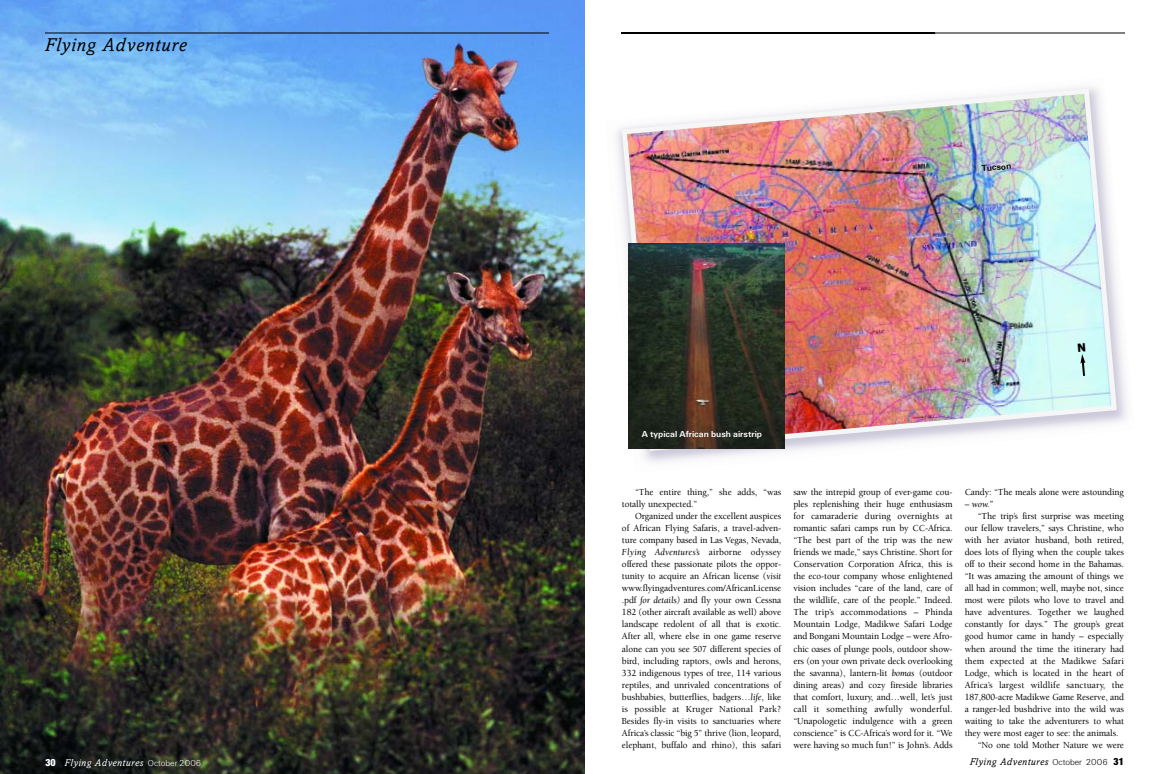
<style>
.page{position:relative;width:1152px;height:774px;background:#fff}
.page>*{position:absolute;margin:0;border:0;box-sizing:border-box;transform-origin:0 0}
.t1{font:italic 19px "Amasis";letter-spacing:.045em;color:#000}
.t2{font:italic 10px "Amasis";letter-spacing:.045em;color:#fff}
.t3{font:italic 10px "Amasis";letter-spacing:.045em;color:#000}
.t4{font:500 9.5px/12.1px "Berkeley";letter-spacing:-.01em;color:#000;text-align:justify}
.t5{font:500 9.5px "Berkeley";letter-spacing:.01em;color:#000}
.t6{font:italic 9.5px "Berkeley";color:#000}
.t7{font:9px "U65";color:#fff}
.t8{font:9px "U65";color:#000}
.s1{font-weight:400;font-style:italic}
.s2{font-weight:500;font-style:normal}
.s3{font-family:"Helvetica Neue";font-weight:900;font-style:normal;font-stretch:condensed}
.s4{font-family:"U45";font-style:normal;font-size:9px}
</style>
<div class="page">
<img style="left:0;top:0;width:585px;height:774px">
<hr style="left:45px;top:33px;width:504px;height:1px;background:#000">
<hr style="left:621px;top:33px;width:504px;height:1px;background:#000">
<img style="left:619px;top:86px;width:501px;height:368px">
<img style="left:628px;top:244px;width:156px;height:205px">
<svg style="left:1078px;top:343px;width:8px;height:35px"></svg>
<h1 class="t1" style="left:45px;top:37px;width:143px">Flying Adventure</h1>
<p class="t8" style="left:982px;top:165px;width:31px;rotate:-5deg">Tucson</p>
<p class="t7" style="left:642px;top:431px;width:122px">A typical African bush airstrip</p>
<p class="t4" style="left:622px;top:486px;width:161px;text-indent:13px">“The entire thing,” she adds, “was totally unexpected.”</p>
<p class="t4" style="left:622px;top:511px;width:161px;text-indent:13px">Organized under the excellent auspices of African Flying Safaris, a travel-adven&shy;ture company based in Las Vegas, Nevada, <span class="s1">Flying Adventures’s</span> airborne odyssey offered these passionate pilots the oppor&shy;tunity to acquire an African license (<span class="s1">visit </span>www.flyingadventures.com/AfricanLicense .pdf <span class="s1">for details)</span> and fly your own Cessna 182 (other aircraft available as well) above landscape redolent of all that is exotic.<br>After all, where else in one game reserve alone can you see 507 different species of bird, including raptors, owls and herons, 332 indigenous types of tree, 114 various reptiles, and unrivaled concentrations of bushbabies, butterflies, badgers…<span class="s1">life</span>, like is possible at Kruger National Park?<br>Besides fly-in visits to sanctuaries where Africa’s classic “big 5” thrive (lion, leopard, elephant, buffalo and rhino), this safari</p>
<p class="t4" style="left:793px;top:486px;width:161px">saw the intrepid group of ever-game cou&shy;ples replenishing their huge enthusiasm for camaraderie during overnights at romantic safari camps run by CC-Africa. “The best part of the trip was the new friends we made,” says Christine. Short for Conservation Corporation Africa, this is the eco-tour company whose enlightened vision includes “care of the land, care of the wildlife, care of the people.” Indeed.<br>The trip’s accommodations – Phinda Mountain Lodge, Madikwe Safari Lodge and Bongani Mountain Lodge – were Afro&shy;chic oases of plunge pools, outdoor show&shy;ers (on your own private deck overlooking the savanna), lantern-lit <span class="s1">bomas</span> (outdoor dining areas) and cozy fireside libraries that comfort, luxury, and…well, let’s just call it something awfully wonderful. “Unapologetic indulgence with a green conscience” is CC-Africa’s word for it. “We were having so much fun!” is John’s. Adds</p>
<p class="t4" style="left:965px;top:486px;width:161px">Candy: “The meals alone were astounding</p>
<p class="t6" style="left:965px;top:500px;width:30px"><span class="s2">–</span> wow.”</p>
<p class="t4" style="left:978px;top:511px;width:148px">“The trip’s first surprise was meeting</p>
<p class="t4" style="left:965px;top:523px;width:161px">our fellow travelers,” says Christine, who</p>
<p class="t4" style="left:965px;top:535px;width:161px">with her aviator husband, both retired,</p>
<p class="t4" style="left:965px;top:547px;width:161px">does lots of flying when the couple takes</p>
<p class="t4" style="left:965px;top:559px;width:161px">off to their second home in the Bahamas.</p>
<p class="t4" style="left:965px;top:571px;width:161px">“It was amazing the amount of things we</p>
<p class="t4" style="left:965px;top:583px;width:161px">all had in common; well, maybe not, since</p>
<p class="t4" style="left:965px;top:595px;width:161px">most were pilots who love to travel and</p>
<p class="t4" style="left:965px;top:607px;width:161px">have adventures. Together we laughed</p>
<p class="t4" style="left:965px;top:619px;width:161px">constantly for days.” The group’s great</p>
<p class="t4" style="left:965px;top:631px;width:161px">good humor came in handy – especially</p>
<p class="t4" style="left:965px;top:643px;width:161px">when around the time the itinerary had</p>
<p class="t4" style="left:965px;top:655px;width:161px">them expected at the Madikwe Safari</p>
<p class="t4" style="left:965px;top:668px;width:161px">Lodge, which is located in the heart of</p>
<p class="t5" style="left:965px;top:681px;width:161px">Africa’s largest wildlife sanctuary, the</p>
<p class="t4" style="left:965px;top:692px;width:161px">187,800-acre Madikwe Game Reserve, and</p>
<p class="t4" style="left:965px;top:704px;width:161px">a ranger-led bushdrive into the wild was</p>
<p class="t4" style="left:965px;top:716px;width:161px">waiting to take the adventurers to what</p>
<p class="t4" style="left:965px;top:728px;width:155px">they were most eager to see: the animals.</p>
<p class="t4" style="left:978px;top:740px;width:148px">“No one told Mother Nature we were</p>
<p class="t2" style="left:45px;top:759px;width:158px"><span class="s3">30</span> Flying Adventures <span class="s4">October 2006</span></p>
<p class="t3" style="left:970px;top:758px;width:156px">Flying Adventures <span class="s4">October 2006</span> <span class="s3">31</span></p>
</div>
